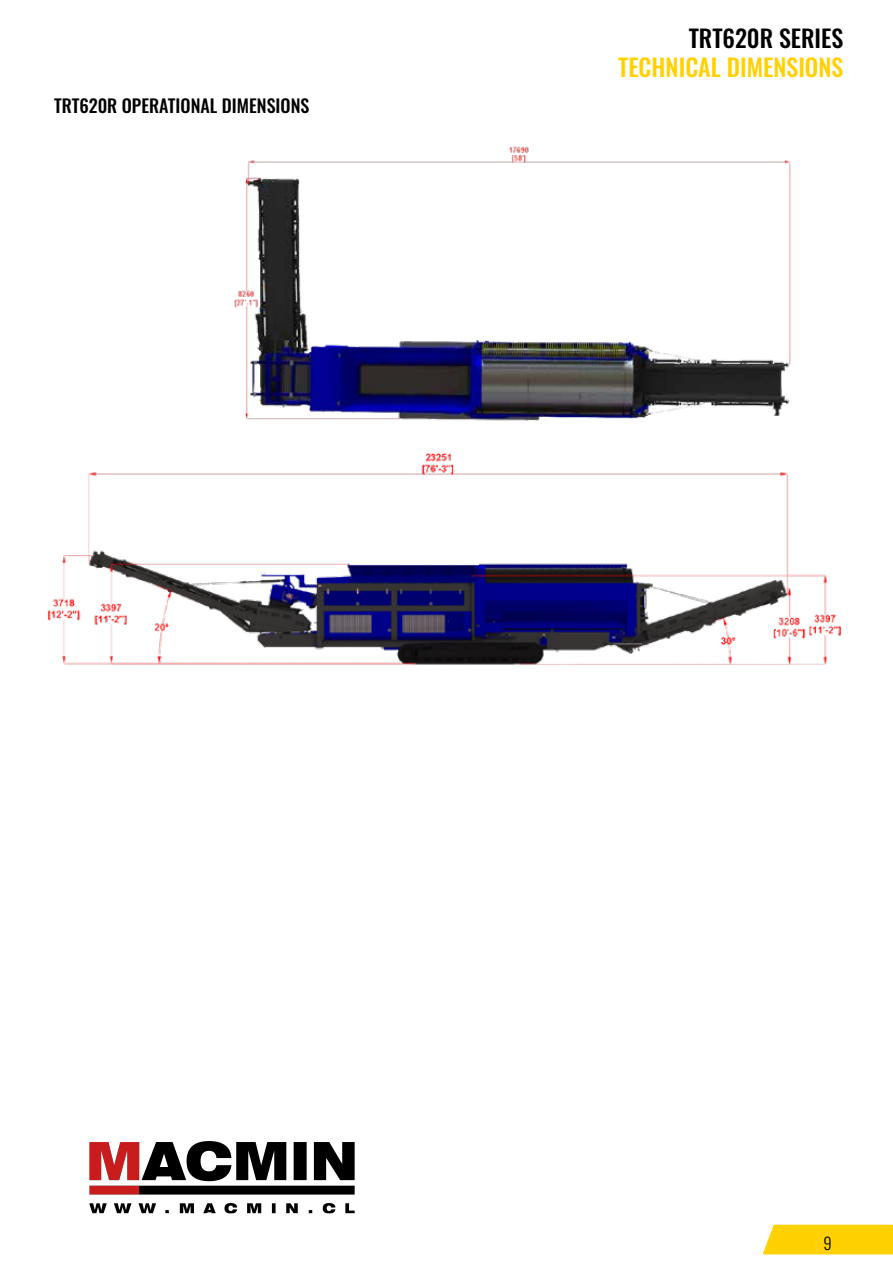
<style>
.page{position:relative;width:893px;height:1263px;background:#fff}
.page>*{position:absolute;margin:0;border:0;box-sizing:border-box;transform-origin:0 0}
.t1{font:500 24px "Oswald";color:#ffd100}
.t2{font:500 24px "Oswald";color:#000}
.t3{font:500 18px "Oswald";color:#000}
.t4{font:300 16.5px "Oswald";color:#000}
</style>
<div class="page">
<div style="left:763px;top:1225px;width:130px;height:29px;background:#ffd100"></div>
<img style="left:234px;top:146px;width:557px;height:275px">
<img style="left:48px;top:452px;width:794px;height:212px">
<img style="left:89px;top:1141px;width:266px;height:72px">
<p class="t3" style="left:54px;top:96px;width:257px">TRT620R OPERATIONAL DIMENSIONS</p>
<h1 class="t2" style="left:689px;top:25px;width:156px">TRT620R SERIES</h1>
<h1 class="t1" style="left:618px;top:54px;width:227px">TECHNICAL DIMENSIONS</h1>
<p class="t4" style="left:824px;top:1228px;width:10px">9</p>
</div>
